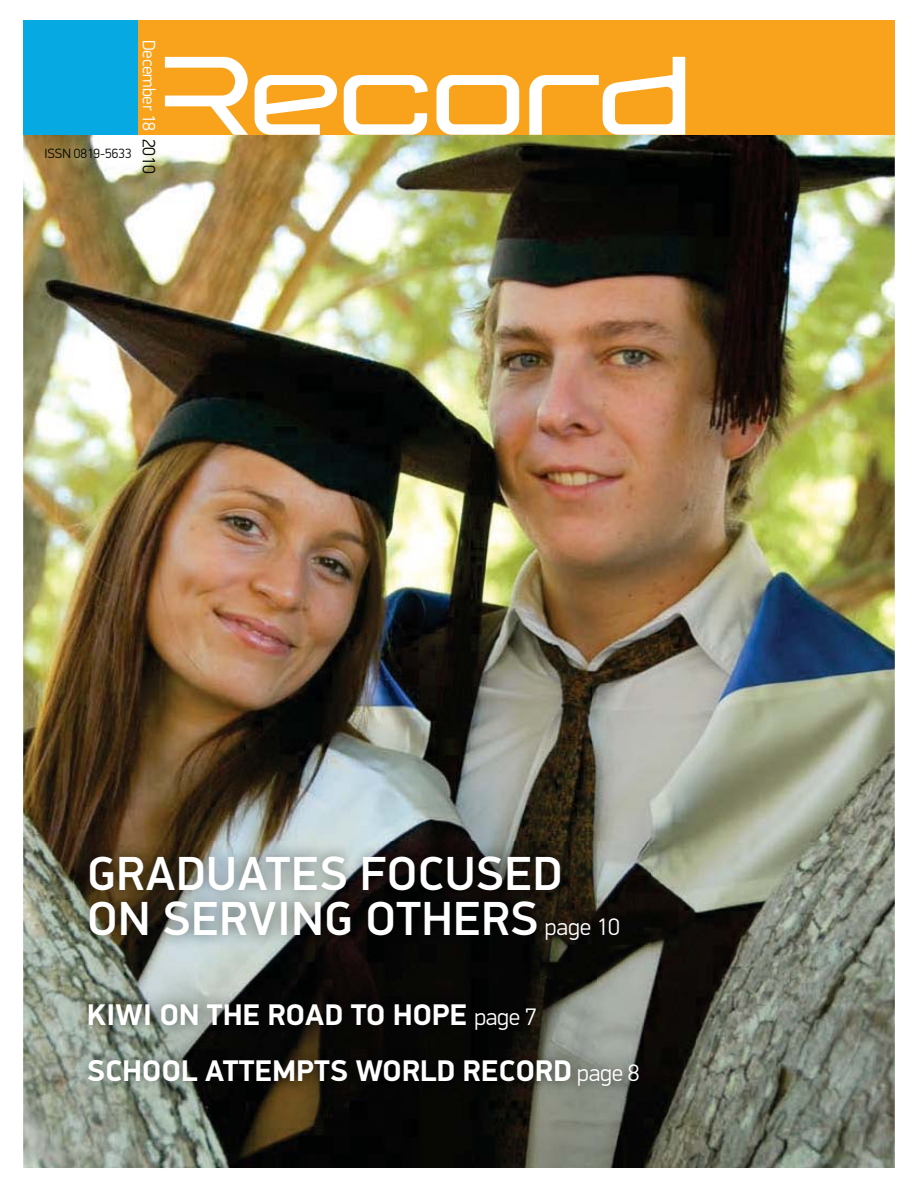
<style>
.page{position:relative;width:918px;height:1188px;background:#fff}
.page>*{position:absolute;margin:0;border:0;box-sizing:border-box;transform-origin:0 0}
.t1{font:500 48px/45px "PF Din Display Pro";letter-spacing:.02em;color:#fff}
.t2{font:700 30px/55.5px "PF Din Display Pro";letter-spacing:.01em;color:#fff}
.t3{font:300 18px "PF Din Display Pro";letter-spacing:-.01em;color:#fff}
.t4{font:300 13.5px "PF Din Display Pro";color:#030806}
.s1{color:#030806}
.s2{font-weight:300;font-size:24px}
</style>
<div class="page">
<img style="left:23px;top:135px;width:872px;height:1033px">
<div style="left:23px;top:20px;width:872px;height:115px;background:#f8a31b"></div>
<div style="left:23px;top:20px;width:115px;height:115px;background:#06a9e1"></div>
<svg style="left:165px;top:57px;width:520px;height:78px"></svg>
<img style="left:73px;top:841px;width:577px;height:257px">
<p class="t4" style="left:44px;top:149px;width:89px">ISSN 0819-5633</p>
<p class="t3" style="left:156px;top:40px;width:136px;rotate:90deg">December 18 <span class="s1">2010</span></p>
<h1 class="t1" style="left:87px;top:855px;width:534px">GRADUATES FOCUSED<br>ON SERVING OTHERS <span class="s2">page 10</span></h1>
<p class="t2" style="left:87px;top:987px;width:554px">KIWI ON THE ROAD TO HOPE <span class="s2">page 7<br></span>SCHOOL ATTEMPTS WORLD RECORD <span class="s2">page 8</span></p>
</div>
